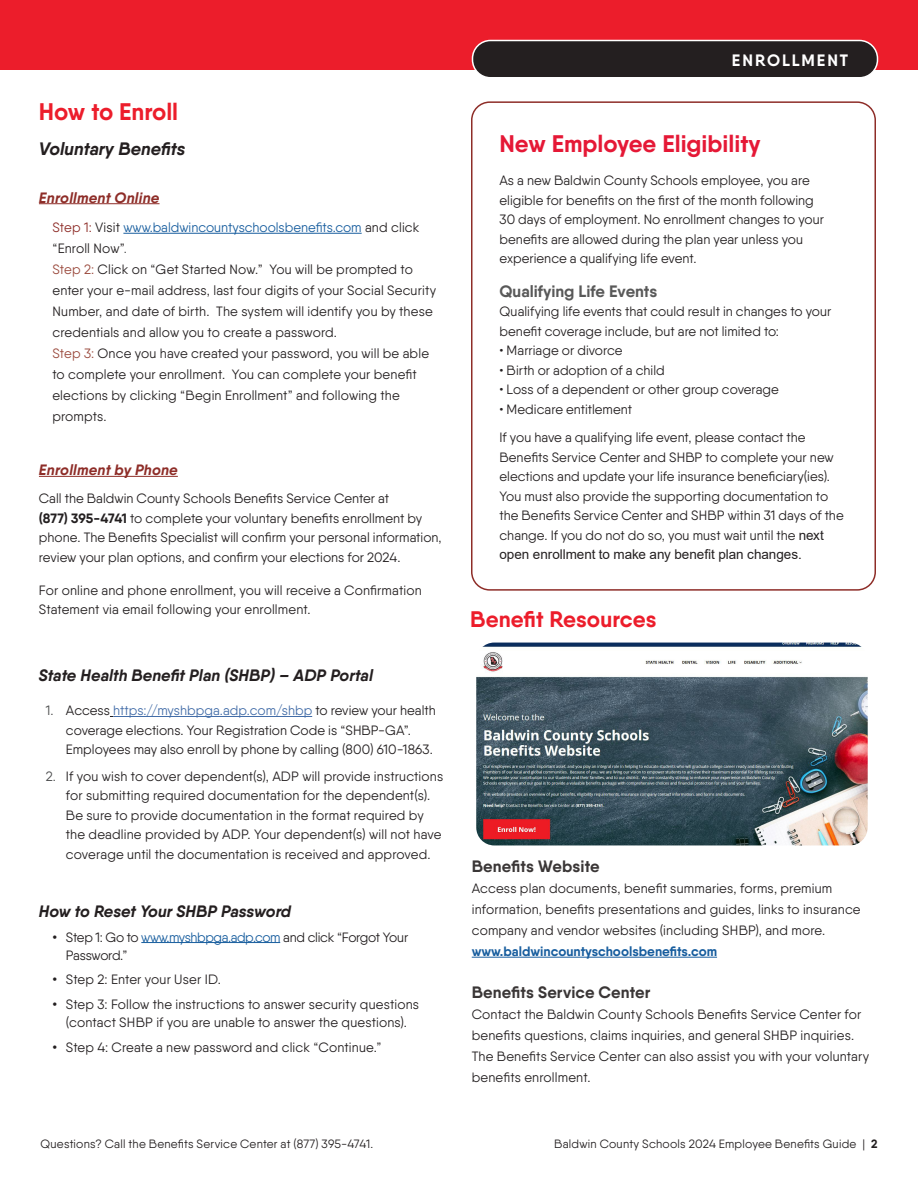
<style>
.page{position:relative;width:918px;height:1188px;background:#fff}
.page>*{position:absolute;margin:0;border:0;box-sizing:border-box;transform-origin:0 0}
.body_text{font:700 24px "Qanelas";color:#e51836}
.body_text-2{font:700 24px "Qanelas";color:#ec1d2b}
.t1{font:700 22.5px "Qanelas";color:#ec1d2b}
.body_text-3{font:italic 700 18px "Qanelas";color:#241f20}
.body_text-4{font:italic 700 16.5px "Qanelas";color:#241f20}
.t2{font:700 16.5px "Qanelas";letter-spacing:.01em;color:#3a3636}
.body_text-5{font:700 16.5px "Qanelas";color:#595959}
.body_text-6{font:700 16.5px "Qanelas";letter-spacing:.12em;color:#fff}
.t3{font:italic 700 15px "Qanelas";letter-spacing:.01em;color:#8e2d28}
.body_text-7{font:13.5px/19.5px "Qanelas";letter-spacing:.005em;color:#231f20}
.t4{font:13.5px/21px "Qanelas";color:#175d9e}
.body_text-8{font:13.5px/18px "Qanelas";letter-spacing:-.03em;color:#231f20}
.t5{font:12px "Qanelas";letter-spacing:.015em;color:#231f20}
.s1{color:#8e2d28}
.s2{color:#231f20}
.s3{color:#4b4c4d}
.s4{color:#9a493c}
.s5{font-weight:700}
.s6{color:#436da8}
.s7{font-family:"Arial"}
.s8{color:#175d9e}
.s9{font-weight:700;color:#175d9e}
</style>
<div class="page">
<div style="left:0;top:0;width:918px;height:70px;background:#ec1d2b"></div>
<div style="left:472px;top:40px;width:406px;height:38px;background:#241f20;border-radius:18px"></div>
<div style="left:472px;top:40px;width:406px;height:39px;border:2px solid #fff;border-radius:18px"></div>
<hr style="left:39px;top:203px;width:121px;height:1px;background:#8e2d28">
<hr style="left:123px;top:233px;width:239px;height:1px;background:#175d9e">
<hr style="left:39px;top:476px;width:139px;height:1px;background:#8e2d28">
<hr style="left:113px;top:716px;width:199px;height:1px;background:#436da8">
<hr style="left:141px;top:942px;width:139px;height:1px;background:#175d9e">
<img style="left:476px;top:643px;width:392px;height:202px">
<hr style="left:472px;top:957px;width:245px;height:1px;background:#175d9e">
<div style="left:471px;top:101px;width:405px;height:490px;border:2px solid #8e2d28;border-radius:18px"></div>
<p class="body_text-2" style="left:39px;top:96px;width:141px">How to Enroll</p>
<p class="body_text-3" style="left:39px;top:137px;width:148px">Voluntary Benefits</p>
<p class="t3" style="left:39px;top:188px;width:122px">Enrollment Online</p>
<p class="t4" style="left:52px;top:217px;width:369px"><span class="s1">Step 1:</span> <span class="s2">Visit</span> www.baldwincountyschoolsbenefits.com <span class="s2">and click “Enroll Now”</span><span class="s3">.</span></p>
<p class="body_text-7" style="left:52px;top:259px;width:385px;line-height:21px"><span class="s4">Step 2:</span> Click on “Get Started Now.” You will be prompted to enter your e-mail address, last four digits of your Social Security Number, and date of birth. The system will identify you by these credentials and allow you to create a password.</p>
<p class="body_text-7" style="left:52px;top:343px;width:378px;line-height:21px"><span class="s4">Step 3:</span> Once you have created your password, you will be able to complete your enrollment. You can complete your benefit elections by clicking “Begin Enrollment” and following the prompts.</p>
<p class="t3" style="left:39px;top:461px;width:140px">Enrollment by Phone</p>
<p class="body_text-7" style="left:39px;top:489px;width:404px">Call the Baldwin County Schools Benefits Service Center at<br><span class="s5">(877) 395-4741</span> to complete your voluntary benefits enrollment by phone. The Benefits Specialist will confirm your personal information, review your plan options, and confirm your elections for 2024.</p>
<p class="body_text-7" style="left:39px;top:580px;width:384px">For online and phone enrollment, you will receive a Confirmation<br>Statement via email following your enrollment.</p>
<p class="body_text-4" style="left:39px;top:665px;width:336px">State Health Benefit Plan (SHBP) – ADP Portal</p>
<p class="body_text-7" style="left:66px;top:701px;width:371px;text-indent:-20px"><span class="s3">1.</span> Access <span class="s6">https://myshbpga.adp.com/shbp</span> to review your health coverage elections. Your Registration Code is “SHBP-GA”.<br>Employees may also enroll by phone by calling (800) 610-1863.</p>
<p class="body_text-7" style="left:66px;top:766px;width:379px;text-indent:-20px"><span class="s3">2.</span> If you wish to cover dependent(s), ADP will provide instructions for submitting required documentation for the dependent(s).<br>Be sure to provide documentation in the format required by the deadline provided by ADP. Your dependent(s) will not have coverage until the documentation is received and approved.</p>
<p class="body_text-4" style="left:39px;top:901px;width:254px">How to Reset Your SHBP Password</p>
<p class="body_text-8" style="left:66px;top:928px;width:344px;text-indent:-14px"><span class="s7">•</span> Step 1: Go to <span class="s8">www.myshbpga.adp.com</span> and click “Forgot Your<br>Password.”</p>
<p class="body_text-7" style="left:52px;top:970px;width:170px"><span class="s7">•</span> Step 2: Enter your User ID.</p>
<p class="body_text-7" style="left:52px;top:995px;width:368px;line-height:18px;text-align:center"><span class="s7">•</span> Step 3: Follow the instructions to answer security questions (contact SHBP if you are unable to answer the questions).</p>
<p class="body_text-7" style="left:52px;top:1037px;width:330px"><span class="s7">•</span> Step 4: Create a new password and click “Continue.”</p>
<p class="body_text-6" style="left:732px;top:50px;width:118px">ENROLLMENT</p>
<p class="body_text" style="left:500px;top:129px;width:262px">New Employee Eligibility</p>
<p class="body_text-7" style="left:500px;top:171px;width:326px">As a new Baldwin County Schools employee, you are eligible for benefits on the first of the month following 30 days of employment. No enrollment changes to your benefits are allowed during the plan year unless you experience a qualifying life event.</p>
<p class="body_text-5" style="left:500px;top:280px;width:159px">Qualifying Life Events</p>
<p class="body_text-7" style="left:500px;top:301px;width:333px">Qualifying life events that could result in changes to your benefit coverage include, but are not limited to:</p>
<p class="body_text-7" style="left:500px;top:340px;width:125px">• Marriage or divorce</p>
<p class="body_text-7" style="left:500px;top:360px;width:167px">• Birth or adoption of a child</p>
<p class="body_text-7" style="left:500px;top:379px;width:281px">• Loss of a dependent or other group coverage</p>
<p class="body_text-7" style="left:500px;top:399px;width:134px">• Medicare entitlement</p>
<p class="body_text-7" style="left:500px;top:427px;width:346px">If you have a qualifying life event, please contact the Benefits Service Center and SHBP to complete your new elections and update your life insurance beneficiary(ies).<br>You must also provide the supporting documentation to the Benefits Service Center and SHBP within 31 days of the change. If you do not do so, you must wait until the <span class="s7">next open enrollment to make any benefit plan changes.</span></p>
<p class="t1" style="left:470px;top:605px;width:188px">Benefit Resources</p>
<p class="t2" style="left:472px;top:856px;width:129px">Benefits Website</p>
<p class="body_text-7" style="left:472px;top:878px;width:390px;line-height:21px">Access plan documents, benefit summaries, forms, premium information, benefits presentations and guides, links to insurance company and vendor websites (including SHBP), and more. <span class="s9">www.baldwincountyschoolsbenefits.com</span></p>
<p class="t2" style="left:472px;top:982px;width:180px">Benefits Service Center</p>
<p class="body_text-7" style="left:472px;top:1004px;width:399px;line-height:21px">Contact the Baldwin County Schools Benefits Service Center for benefits questions, claims inquiries, and general SHBP inquiries.<br>The Benefits Service Center can also assist you with your voluntary benefits enrollment.</p>
<p class="t5" style="left:40px;top:1137px;width:334px">Questions? Call the Benefits Service Center at (877) 395-4741.</p>
<p class="t5" style="left:554px;top:1136px;width:325px">Baldwin County Schools 2024 Employee Benefits Guide | <span class="s5">2</span></p>
</div>
